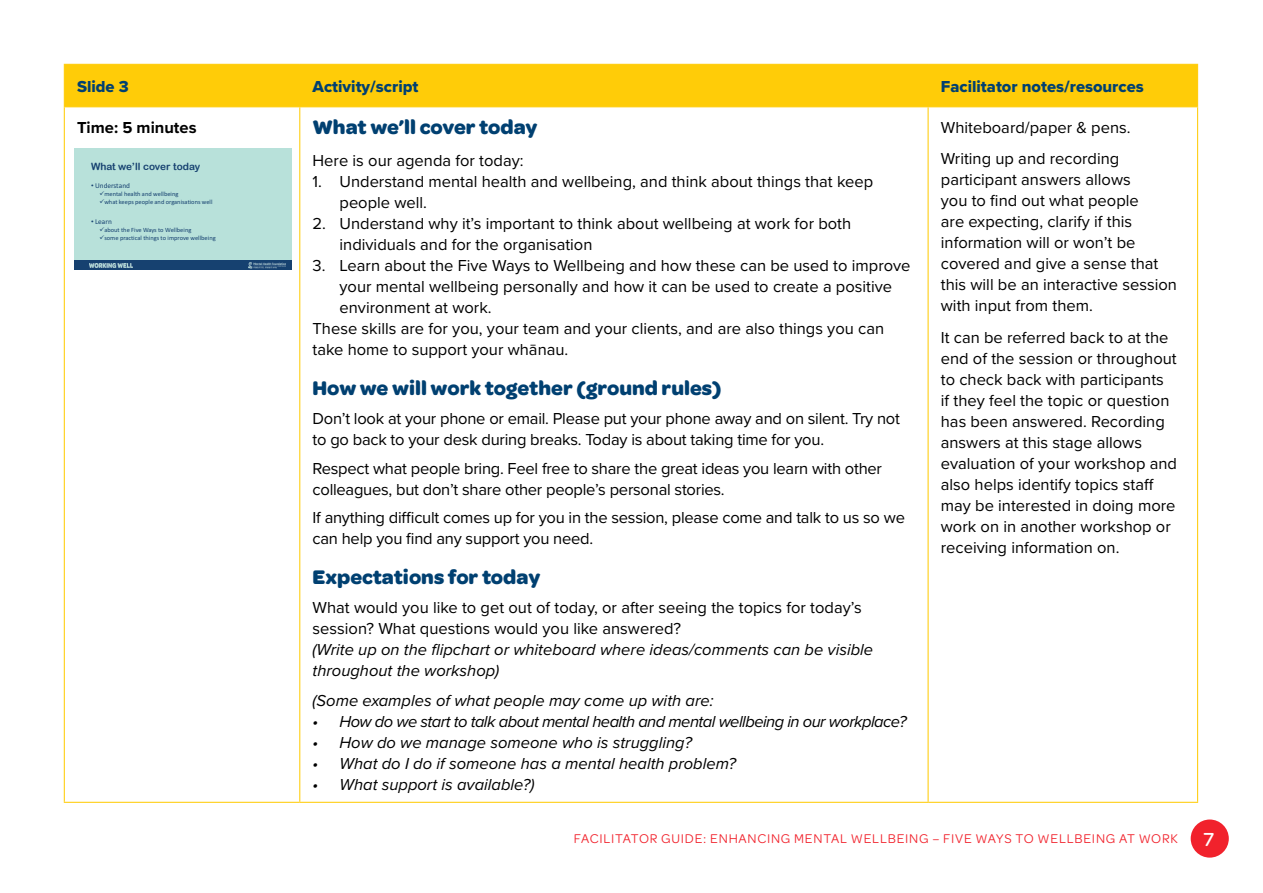
<style>
.page{position:relative;width:1263px;height:893px;background:#fff}
.page>*{position:absolute;margin:0;border:0;box-sizing:border-box;transform-origin:0 0}
.t1{font:700 21px "Omnes";color:#004071}
.t2{font:500 20.1px "Omnes";color:#fff}
.t3{font:16.5px/21px "Proxima Nova";color:#000}
.t4{font:italic 16.5px/21px "Proxima Nova";color:#000}
.t5{font:italic 16.5px "Proxima Nova";letter-spacing:-.035em;color:#000}
.t6{font:16.5px "Proxima Nova Extrabld";color:#004071}
.t7{font:700 16.5px "Proxima Nova";color:#000}
.t8{font:13.5px "Omnes";letter-spacing:.055em;color:#f1222c}
.t9{font:10.05px "Arial Rounded MT Bold";letter-spacing:-.01em;color:#164170}
.t10{font:7.35px "Calibri";letter-spacing:-.01em;color:#164170}
.t11{font:6.45px "Calibri";color:#164170}
.s1{font-family:"Arial"}
</style>
<div class="page">
<div style="left:65px;top:65px;width:1132px;height:41px;background:#ffcc08"></div>
<hr style="left:64px;top:65px;width:1px;height:41px;background:#ffcc08">
<hr style="left:64px;top:64px;width:236px;height:1px;background:#ffcc08">
<hr style="left:300px;top:64px;width:628px;height:1px;background:#ffcc08">
<hr style="left:928px;top:64px;width:270px;height:1px;background:#ffcc08">
<hr style="left:299px;top:65px;width:1px;height:41px;background:#ffcc08">
<hr style="left:927px;top:65px;width:2px;height:41px;background:#ffcc08">
<hr style="left:1197px;top:65px;width:1px;height:41px;background:#ffcc08">
<hr style="left:64px;top:107px;width:1px;height:695px;background:#ffcc08">
<hr style="left:64px;top:106px;width:236px;height:1px;background:#ffcc08">
<hr style="left:299px;top:107px;width:1px;height:695px;background:#ffcc08">
<hr style="left:300px;top:106px;width:628px;height:1px;background:#ffcc08">
<hr style="left:927px;top:107px;width:2px;height:695px;background:#ffcc08">
<hr style="left:928px;top:106px;width:270px;height:1px;background:#ffcc08">
<hr style="left:1197px;top:107px;width:1px;height:695px;background:#ffcc08">
<hr style="left:64px;top:802px;width:236px;height:1px;background:#ffcc08">
<hr style="left:300px;top:802px;width:628px;height:1px;background:#ffcc08">
<hr style="left:928px;top:802px;width:270px;height:1px;background:#ffcc08">
<div style="left:74px;top:149px;width:218px;height:121px;background:#b8e1da"></div>
<div style="left:74px;top:260px;width:218px;height:10px;background:#164170"></div>
<img style="left:249px;top:263px;width:37px;height:6px">
<img style="left:89px;top:264px;width:44px;height:4px">
<div style="left:1191px;top:819px;width:38px;height:39px;background:#f1222c;border-radius:50%"></div>
<p class="t6" style="left:77px;top:74px;width:53px">Slide 3</p>
<p class="t6" style="left:313px;top:74px;width:107px">Activity/script</p>
<p class="t6" style="left:941px;top:74px;width:204px">Facilitator notes/resources</p>
<p class="t7" style="left:77px;top:115px;width:121px">Time: 5 minutes</p>
<p class="t1" style="left:313px;top:115px;width:227px">What we’ll cover today</p>
<p class="t3" style="left:313px;top:149px;width:213px">Here is our agenda for today:</p>
<p class="t3" style="left:340px;top:170px;width:535px;text-indent:-27px">1. Understand mental health and wellbeing, and think about things that keep people well.</p>
<p class="t3" style="left:340px;top:212px;width:513px;text-indent:-27px">2. Understand why it’s important to think about wellbeing at work for both individuals and for the organisation</p>
<p class="t3" style="left:313px;top:254px;width:599px">3. Learn about the Five Ways to Wellbeing and how these can be used to improve</p>
<p class="t3" style="left:340px;top:275px;width:554px">your mental wellbeing personally and how it can be used to create a positive</p>
<p class="t3" style="left:340px;top:296px;width:154px">environment at work.</p>
<p class="t3" style="left:313px;top:317px;width:573px">These skills are for you, your team and your clients, and are also things you can</p>
<p class="t3" style="left:313px;top:338px;width:257px">take home to support your whānau.</p>
<p class="t1" style="left:313px;top:376px;width:410px">How we will work together (ground rules)</p>
<p class="t3" style="left:313px;top:408px;width:589px">Don’t look at your phone or email. Please put your phone away and on silent. Try not to go back to your desk during breaks. Today is about taking time for you.</p>
<p class="t3" style="left:313px;top:457px;width:571px">Respect what people bring. Feel free to share the great ideas you learn with other colleagues, but don’t share other people’s personal stories.</p>
<p class="t3" style="left:313px;top:506px;width:594px">If anything difficult comes up for you in the session, please come and talk to us so we can help you find any support you need.</p>
<p class="t1" style="left:313px;top:564px;width:229px">Expectations for today</p>
<p class="t3" style="left:313px;top:596px;width:551px">What would you like to get out of today, or after seeing the topics for today’s session? What questions would you like answered?</p>
<p class="t4" style="left:313px;top:638px;width:562px">(Write up on the flipchart or whiteboard where ideas/comments can be visible throughout the workshop)</p>
<p class="t4" style="left:313px;top:689px;width:402px">(Some examples of what people may come up with are:</p>
<p class="t5" style="left:313px;top:709px;width:595px">• How do we start to talk about mental health and mental wellbeing in our workplace?</p>
<p class="t4" style="left:313px;top:731px;width:381px">• How do we manage someone who is struggling?</p>
<p class="t4" style="left:313px;top:752px;width:425px">• What do I do if someone has a mental health problem?</p>
<p class="t4" style="left:313px;top:773px;width:224px">• What support is available?)</p>
<p class="t3" style="left:941px;top:111px;width:191px;line-height:31.7px">Whiteboard/paper &amp; pens.<br>Writing up and recording</p>
<p class="t3" style="left:941px;top:169px;width:238px">participant answers allows<br>you to find out what people<br>are expecting, clarify if this information will or won’t be covered and give a sense that this will be an interactive session with input from them.</p>
<p class="t3" style="left:941px;top:326px;width:238px">It can be referred back to at the end of the session or throughout to check back with participants<br>if they feel the topic or question has been answered. Recording answers at this stage allows evaluation of your workshop and also helps identify topics staff may be interested in doing more work on in another workshop or receiving information on.</p>
<p class="t9" style="left:91px;top:160px;width:111px">What we’ll cover today</p>
<p class="t10" style="left:91px;top:180px;width:40px"><span class="s1">•</span> Understand</p>
<p class="t11" style="left:99px;top:189px;width:81px">✓mental health and wellbeing</p>
<p class="t11" style="left:99px;top:197px;width:115px">✓what keeps people and organisations well</p>
<p class="t10" style="left:91px;top:216px;width:22px"><span class="s1">•</span> Learn</p>
<p class="t11" style="left:99px;top:226px;width:94px">✓about the Five Ways to Wellbeing</p>
<p class="t11" style="left:99px;top:234px;width:118px">✓some practical things to improve wellbeing</p>
<p class="t8" style="left:574px;top:831px;width:606px">FACILITATOR GUIDE: ENHANCING MENTAL WELLBEING – FIVE WAYS TO WELLBEING AT WORK</p>
<p class="t2" style="left:1203px;top:827px;width:12px">7</p>
</div>
